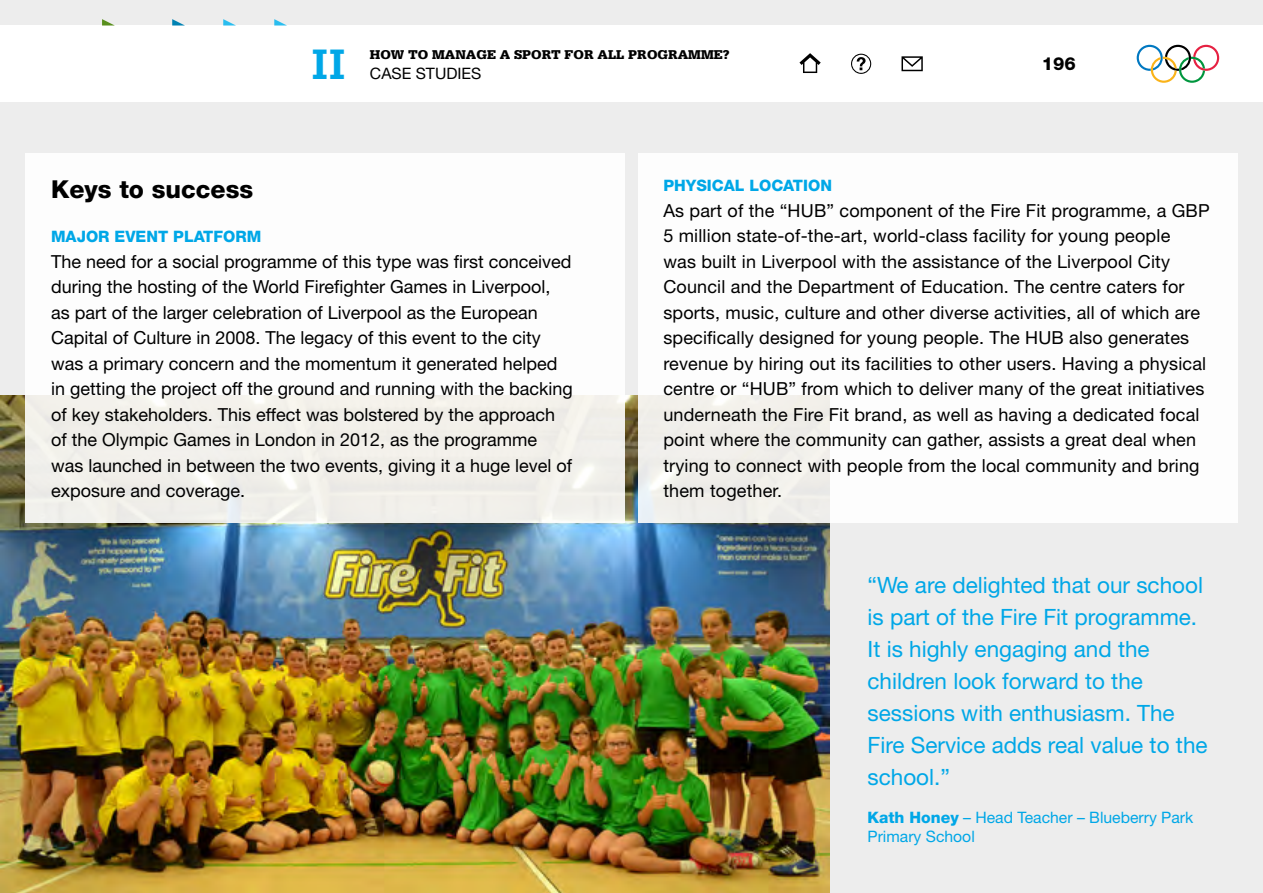
<style>
.page{position:relative;width:1263px;height:893px;background:#ededed}
.page>*{position:absolute;margin:0;border:0;box-sizing:border-box;transform-origin:0 0}
.t1{font:700 45px "Serifa Std";color:#00a7e7}
.t2{font:800 24.75px "Helvetica Neue LT Std";color:#000}
.t3{font:22.5px/32px "Helvetica Neue LT Std";color:#00a7e7}
.t4{font:18px/25.5px "Helvetica Neue LT Std";letter-spacing:.01em;color:#000}
.t5{font:800 18px "Helvetica Neue LT Std";color:#000}
.t6{font:15.75px/19.2px "Helvetica Neue LT Std";color:#00a7e7}
.t7{font:800 15.75px "Helvetica Neue LT Std";color:#00a7e7}
.t8{font:15.75px "Helvetica Neue LT Std";color:#000}
.t9{font:900 13.5px "Serifa Std";color:#000}
.s1{font-weight:800}
</style>
<div class="page">
<img style="left:0;top:395px;width:829px;height:498px">
<div style="left:26px;top:153px;width:599px;height:370px;background:linear-gradient(to bottom,#fff,#f1efea)"></div>
<div style="left:638px;top:153px;width:599px;height:370px;background:#fff"></div>
<div style="left:0;top:26px;width:1263px;height:76px;background:#fff"></div>
<svg style="left:102px;top:19px;width:13px;height:7px"></svg>
<svg style="left:172px;top:19px;width:13px;height:7px"></svg>
<svg style="left:223px;top:19px;width:13px;height:7px"></svg>
<svg style="left:274px;top:19px;width:13px;height:7px"></svg>
<svg style="left:799px;top:53px;width:22px;height:20px"></svg>
<svg style="left:851px;top:54px;width:20px;height:20px"></svg>
<svg style="left:901px;top:56px;width:22px;height:15px"></svg>
<svg style="left:1137px;top:45px;width:82px;height:38px"></svg>
<h1 class="t1" style="left:311px;top:37px;width:36px">II</h1>
<p class="t5" style="left:1042px;top:53px;width:36px">196</p>
<p class="t9" style="left:370px;top:46px;width:361px">HOW TO MANAGE A SPORT FOR ALL PROGRAMME?</p>
<p class="t8" style="left:370px;top:64px;width:113px">CASE STUDIES</p>
<h2 class="t2" style="left:51px;top:174px;width:204px">Keys to success</h2>
<p class="t7" style="left:51px;top:227px;width:212px">MAJOR EVENT PLATFORM</p>
<p class="t4" style="left:51px;top:248px;width:523px">The need for a social programme of this type was first conceived during the hosting of the World Firefighter Games in Liverpool, as part of the larger celebration of Liverpool as the European Capital of Culture in 2008. The legacy of this event to the city was a primary concern and the momentum it generated helped in getting the project off the ground and running with the backing of key stakeholders. This effect was bolstered by the approach of the Olympic Games in London in 2012, as the programme was launched in between the two events, giving it a huge level of exposure and coverage.</p>
<p class="t7" style="left:663px;top:176px;width:170px">PHYSICAL LOCATION</p>
<p class="t4" style="left:663px;top:197px;width:548px">As part of the “HUB” component of the Fire Fit programme, a GBP 5 million state-of-the-art, world-class facility for young people<br>was built in Liverpool with the assistance of the Liverpool City Council and the Department of Education. The centre caters for sports, music, culture and other diverse activities, all of which are specifically designed for young people. The HUB also generates revenue by hiring out its facilities to other users. Having a physical centre or “HUB” from which to deliver many of the great initiatives underneath the Fire Fit brand, as well as having a dedicated focal point where the community can gather, assists a great deal when trying to connect with people from the local community and bring them together.</p>
<p class="t3" style="left:867px;top:569px;width:342px">“We are delighted that our school is part of the Fire Fit programme.<br>It is highly engaging and the children look forward to the sessions with enthusiasm. The<br>Fire Service adds real value to the school.”</p>
<p class="t6" style="left:867px;top:807px;width:327px"><span class="s1">Kath Honey</span> – Head Teacher – Blueberry Park<br>Primary School</p>
</div>
